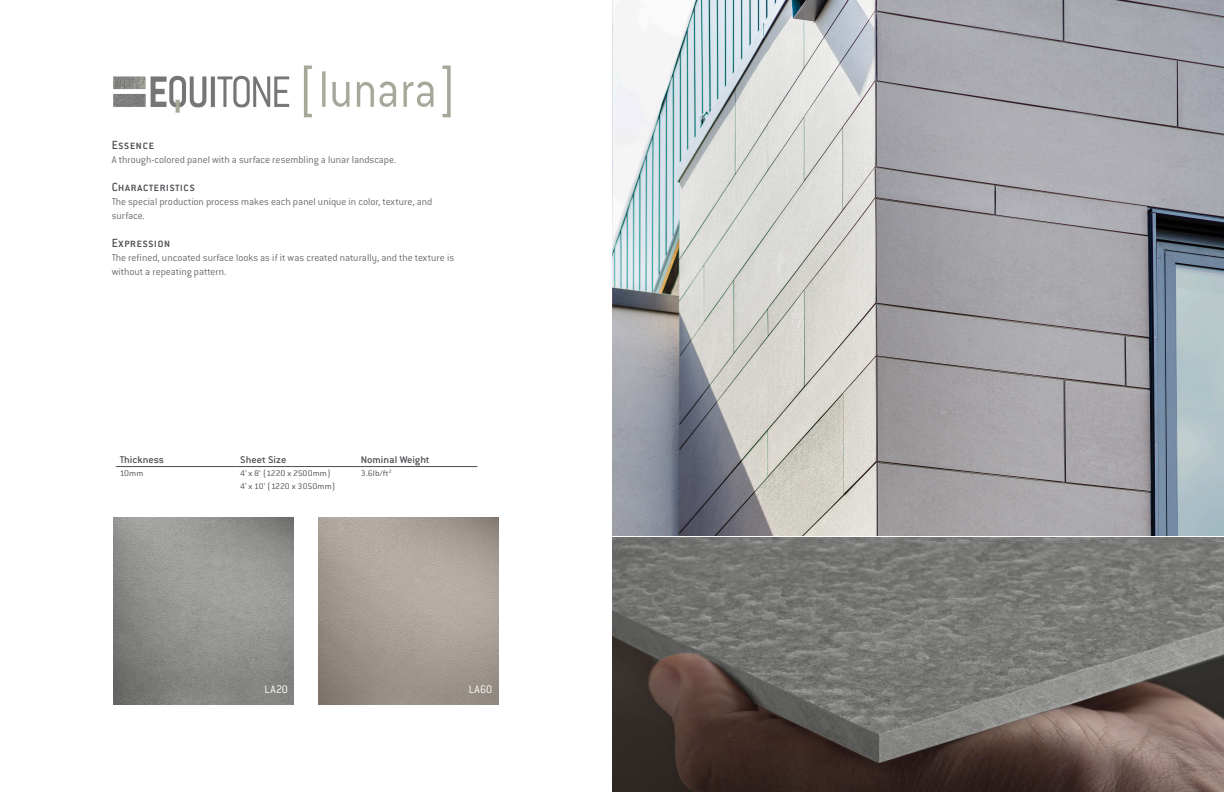
<style>
.page{position:relative;width:1224px;height:792px;background:#fff}
.page>*{position:absolute;margin:0;border:0;box-sizing:border-box;transform-origin:0 0}
.Body_11pt_Conduit_IT{font:500 13px "Conduit ITC Std";letter-spacing:.01em;color:#4d4e53}
.Body_11pt_Conduit_IT-2{font:300 12px "Conduit ITC Std";letter-spacing:.01em;color:#fff}
.Body_11pt_Conduit_IT-3{font:300 11px/14px "Conduit ITC Std";color:#686b6f}
.Body_10pt_Conduit_IT{font:500 10.7px "Conduit ITC Std";color:#4d4e53;scale:1.09 1}
.Body_10pt_Conduit_IT-2{font:300 8.9px "Conduit ITC Std";letter-spacing:.01em;color:#4d4e53;scale:1.09 1}
.s1{color:#fff}
</style>
<div class="page">
<img style="left:113px;top:65px;width:338px;height:53px">
<hr style="left:116px;top:466px;width:120px;height:1px;background:#4d4e53">
<hr style="left:236px;top:466px;width:121px;height:1px;background:#4d4e53">
<hr style="left:357px;top:466px;width:120px;height:1px;background:#4d4e53">
<img style="left:613px;top:0;width:611px;height:792px">
<img style="left:113px;top:517px;width:180px;height:187px">
<img style="left:319px;top:517px;width:180px;height:187px">
<hr style="left:612px;top:536px;width:612px;height:1px;background:#fff">
<p class="Body_11pt_Conduit_IT" style="left:112px;top:137px;width:44px">Essence</p>
<p class="Body_11pt_Conduit_IT-3" style="left:112px;top:152px;width:286px">A through-colored panel with a surface resembling a lunar landscape.</p>
<p class="Body_11pt_Conduit_IT" style="left:112px;top:179px;width:85px">Characteristics</p>
<p class="Body_11pt_Conduit_IT-3" style="left:112px;top:194px;width:322px">The special production process makes each panel unique in color, texture, and surface.</p>
<p class="Body_11pt_Conduit_IT" style="left:112px;top:235px;width:60px">Expression</p>
<p class="Body_11pt_Conduit_IT-3" style="left:112px;top:250px;width:344px">The refined, uncoated surface looks as if it was created naturally, and the texture is without a repeating pattern.</p>
<p class="Body_10pt_Conduit_IT" style="left:120px;top:453px;width:42px">Thickness</p>
<p class="Body_10pt_Conduit_IT" style="left:240px;top:453px;width:44px">Sheet Size</p>
<p class="Body_10pt_Conduit_IT" style="left:361px;top:453px;width:65px">Nominal Weight</p>
<p class="Body_10pt_Conduit_IT-2" style="left:120px;top:468px;width:36px">10mm<span class="s1">mm</span></p>
<p class="Body_10pt_Conduit_IT-2" style="left:240px;top:468px;width:85px">4’ x 8’ (1220 x 2500mm)</p>
<p class="Body_10pt_Conduit_IT-2" style="left:240px;top:481px;width:89px">4’ x 10’ (1220 x 3050mm)</p>
<p class="Body_10pt_Conduit_IT-2" style="left:361px;top:468px;width:30px">3.6lb/ft<sup>2</sup></p>
<p class="Body_11pt_Conduit_IT-2" style="left:265px;top:682px;width:25px">LA20</p>
<p class="Body_11pt_Conduit_IT-2" style="left:469px;top:682px;width:25px">LA60</p>
</div>
